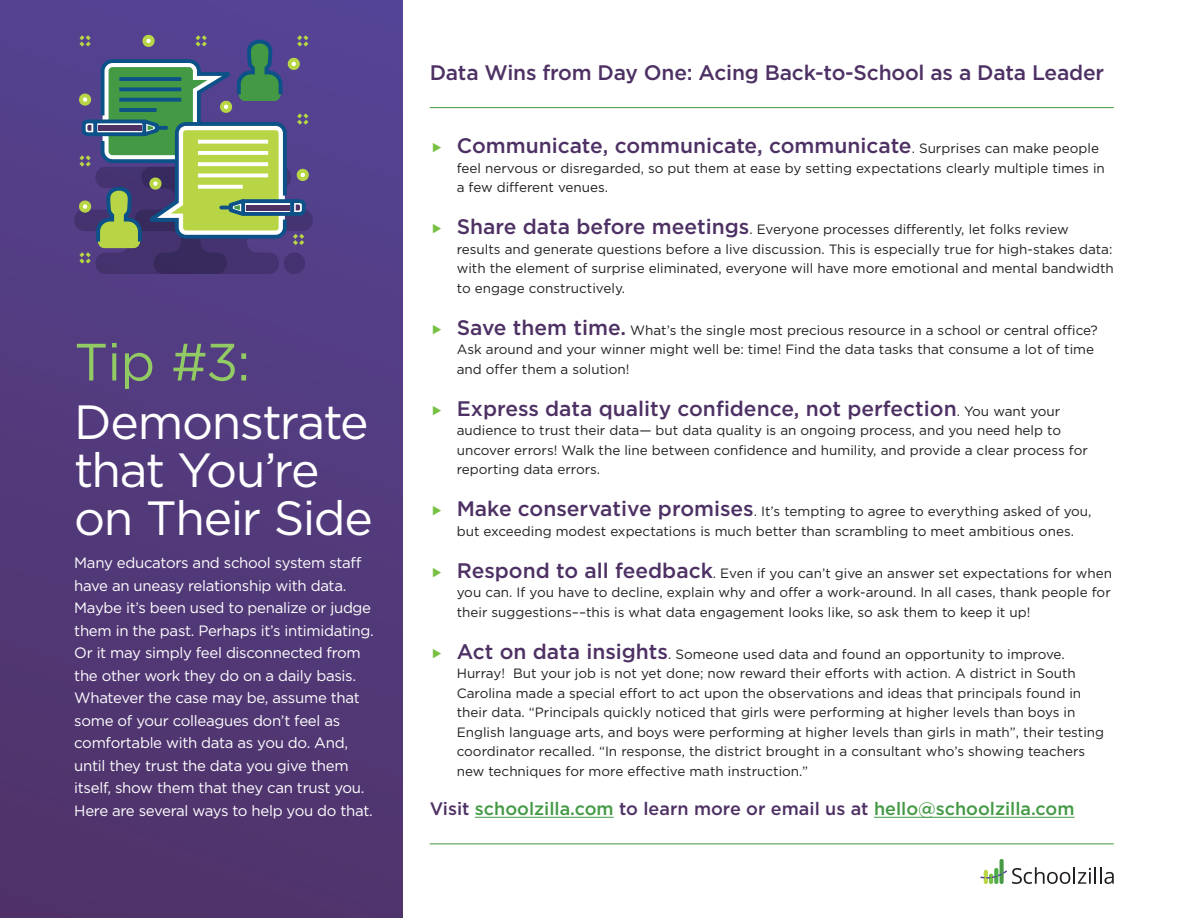
<style>
.page{position:relative;width:1188px;height:918px;background:#fff}
.page>*{position:absolute;margin:0;border:0;box-sizing:border-box;transform-origin:0 0}
.t1{font:52.5px "Gotham";color:#92ca64}
.t2{font:48px/48px "Gotham";letter-spacing:-.03em;color:#fff}
.t3{font:500 21px "Gotham";letter-spacing:-.005em;color:#4e3164}
.t4{font:500 18px "Gotham";color:#439944}
.t5{font:15px/22.5px "Gotham";letter-spacing:-.02em;color:#fff}
.t6{font:13.5px/19.5px "Gotham";color:#231f20}
.s1{font-weight:400;font-size:13.5px;color:#231f20}
.s2{font-weight:500;font-size:21px;color:#4e3164}
.s3{color:#4e3164}
</style>
<div class="page">
<div style="left:0;top:0;width:403px;height:918px;background:linear-gradient(to bottom,#554393,#503369)"></div>
<svg style="left:1000px;top:859px;width:4px;height:25px"></svg>
<svg style="left:980px;top:867px;width:134px;height:17px"></svg>
<hr style="left:430px;top:843px;width:684px;height:1px;background:#439944">
<hr style="left:430px;top:107px;width:684px;height:1px;background:#439944">
<hr style="left:475px;top:817px;width:139px;height:1px;background:#439944">
<hr style="left:874px;top:817px;width:201px;height:1px;background:#439944">
<svg style="left:73px;top:31px;width:241px;height:887px;background:#574877"></svg>
<h1 class="t1" style="left:74px;top:328px;width:178px">Tip #3:</h1>
<h2 class="t2" style="left:74px;top:397px;width:300px">Demonstrate that You’re on Their Side</h2>
<p class="t5" style="left:74px;top:551px;width:301px">Many educators and school system staff have an uneasy relationship with data.<br>Maybe it’s been used to penalize or judge them in the past. Perhaps it’s intimidating.<br>Or it may simply feel disconnected from the other work they do on a daily basis.<br>Whatever the case may be, assume that some of your colleagues don’t feel as comfortable with data as you do. And, until they trust the data you give them itself, show them that they can trust you.<br>Here are several ways to help you do that.</p>
<h3 class="t3" style="left:430px;top:59px;width:676px">Data Wins from Day One: Acing Back-to-School as a Data Leader</h3>
<h3 class="t3" style="left:457px;top:132px;width:644px">Communicate, communicate, communicate<span class="s1">. Surprises can make people</span></h3>
<p class="t6" style="left:457px;top:158px;width:650px">feel nervous or disregarded, so put them at ease by setting expectations clearly multiple times in a few different venues.</p>
<p class="t6" style="left:457px;top:220px;width:659px"><span class="s2">Share data before meetings</span>. Everyone processes differently, let folks review results and generate questions before a live discussion. This is especially true for high-stakes data: with the element of surprise eliminated, everyone will have more emotional and mental bandwidth to engage constructively.</p>
<p class="t6" style="left:457px;top:320px;width:643px"><span class="s2">Save them time.</span> What’s the single most precious resource in a school or central office?<br>Ask around and your winner might well be: time! Find the data tasks that consume a lot of time and offer them a solution!</p>
<h3 class="t3" style="left:457px;top:395px;width:605px">Express data quality confidence, not perfection<span class="s1">. You want your</span></h3>
<p class="t6" style="left:457px;top:421px;width:633px">audience to trust their data— but data quality is an ongoing process, and you need help to uncover errors! Walk the line between confidence and humility, and provide a clear process for reporting data errors.</p>
<p class="t6" style="left:457px;top:502px;width:636px"><span class="s2">Make conservative promises</span>. It’s tempting to agree to everything asked of you, but exceeding modest expectations is much better than scrambling to meet ambitious ones.</p>
<p class="t6" style="left:457px;top:563px;width:657px;text-align:justify"><span class="s2">Respond to all feedback</span>. Even if you can’t give an answer set expectations for when you can. If you have to decline, explain why and offer a work-around. In all cases, thank people for their suggestions––this is what data engagement looks like, so ask them to keep it up!</p>
<p class="t6" style="left:457px;top:644px;width:649px"><span class="s2">Act on data insights</span>. Someone used data and found an opportunity to improve.<br>Hurray! But your job is not yet done; now reward their efforts with action. A district in South Carolina made a special effort to act upon the observations and ideas that principals found in their data. “Principals quickly noticed that girls were performing at higher levels than boys in English language arts, and boys were performing at higher levels than girls in math”, their testing coordinator recalled. “In response, the district brought in a consultant who’s showing teachers new techniques for more effective math instruction.”</p>
<h3 class="t4" style="left:430px;top:797px;width:646px"><span class="s3">Visit</span> schoolzilla.com <span class="s3">to learn more or email us at</span> hello@schoolzilla.com</h3>
</div>
